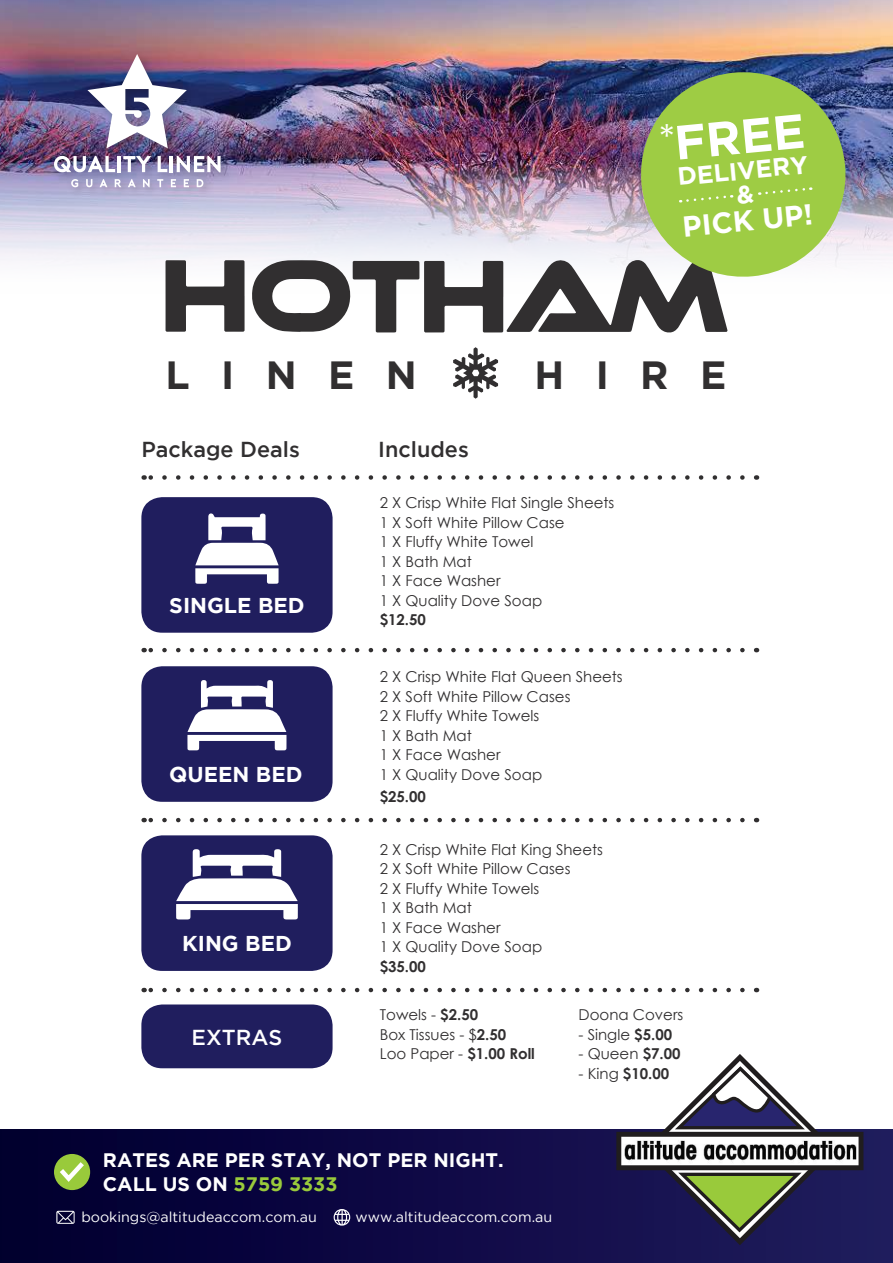
<style>
.page{position:relative;width:893px;height:1263px;background:#fff}
.page>*{position:absolute;margin:0;border:0;box-sizing:border-box;transform-origin:0 0}
.t1{font:700 48px "Gotham";color:#fff}
.t2{font:700 39.3px "Gotham";letter-spacing:.8em;color:#312f30}
.t3{font:36.6px "Century Gothic";color:#fff}
.t4{font:700 28.95px "Gotham";color:#fff}
.t5{font:700 24.75px "Gotham";color:#fff}
.t6{font:500 21.6px "Gotham";color:#312f30}
.t7{font:500 21.6px "Gotham";color:#fff}
.t8{font:700 21.45px "Gotham";color:#fff}
.t9{font:700 19.5px/23.4px "Gotham";color:#fff}
.t10{font:15px/19.5px "Century Gothic";color:#312f30}
.t11{font:700 15px "Century Gothic";color:#312f30}
.t12{font:14.25px "Gotham";color:#fff}
.s1{font-weight:700}
.s2{font-weight:400}
.s3{color:#99ca3b}
</style>
<div class="page">
<img style="left:0;top:0;width:893px;height:164px">
<svg style="left:0;top:164px;width:893px;height:344px"></svg>
<div style="left:0;top:1130px;width:893px;height:133px;background:linear-gradient(to right,#00002f,#201c5e)"></div>
<svg style="left:56px;top:1211px;width:19px;height:13px"></svg>
<svg style="left:333px;top:1209px;width:17px;height:17px"></svg>
<svg style="left:166px;top:260px;width:79px;height:72px"></svg>
<svg style="left:252px;top:258px;width:476px;height:75px"></svg>
<svg style="left:453px;top:347px;width:45px;height:52px"></svg>
<div style="left:141px;top:1004px;width:192px;height:64px;background:#201e5e;border-radius:21px"></div>
<svg style="left:636px;top:67px;width:214px;height:215px;background:#97b964"></svg>
<svg style="left:144px;top:648px;width:598px;height:4px"></svg>
<svg style="left:144px;top:475px;width:598px;height:5px"></svg>
<svg style="left:144px;top:818px;width:598px;height:4px"></svg>
<svg style="left:144px;top:988px;width:598px;height:4px"></svg>
<div style="left:141px;top:497px;width:192px;height:136px;background:#201e5e;border-radius:21px"></div>
<svg style="left:195px;top:513px;width:84px;height:71px"></svg>
<div style="left:141px;top:666px;width:192px;height:136px;background:#201e5e;border-radius:21px"></div>
<svg style="left:187px;top:680px;width:99px;height:70px"></svg>
<div style="left:141px;top:835px;width:192px;height:136px;background:#201e5e;border-radius:21px"></div>
<svg style="left:176px;top:849px;width:122px;height:70px"></svg>
<svg style="left:616px;top:1054px;width:247px;height:191px"></svg>
<img style="left:623px;top:1138px;width:234px;height:25px">
<div style="left:49px;top:50px;width:183px;height:148px;background:#231f20;opacity:.3"></div>
<img style="left:87px;top:54px;width:100px;height:94px">
<svg style="left:54px;top:156px;width:61px;height:16px"></svg>
<hr style="left:118px;top:156px;width:3px;height:16px;background:#fff">
<svg style="left:123px;top:156px;width:28px;height:16px"></svg>
<svg style="left:158px;top:156px;width:9px;height:16px"></svg>
<hr style="left:170px;top:156px;width:3px;height:16px;background:#fff">
<svg style="left:177px;top:156px;width:44px;height:16px"></svg>
<svg style="left:71px;top:179px;width:7px;height:8px"></svg>
<svg style="left:86px;top:179px;width:6px;height:8px"></svg>
<svg style="left:100px;top:179px;width:7px;height:8px"></svg>
<svg style="left:115px;top:179px;width:6px;height:8px"></svg>
<svg style="left:128px;top:179px;width:8px;height:8px"></svg>
<svg style="left:143px;top:179px;width:7px;height:8px"></svg>
<svg style="left:157px;top:179px;width:6px;height:8px"></svg>
<svg style="left:171px;top:179px;width:5px;height:8px"></svg>
<svg style="left:184px;top:179px;width:5px;height:8px"></svg>
<svg style="left:197px;top:179px;width:6px;height:8px"></svg>
<div style="left:54px;top:1154px;width:36px;height:36px;background:#99ca3b;border-radius:50%"></div>
<svg style="left:55px;top:1157px;width:34px;height:28px"></svg>
<div style="left:680px;top:184px;width:131px;height:20px;background:#9ecc44"></div>
<h1 class="t1" style="left:672px;top:116px;width:132px;rotate:-6deg">FREE</h1>
<h3 class="t5" style="left:676px;top:163px;width:132px;rotate:-6deg">DELIVERY</h3>
<h3 class="t4" style="left:681px;top:210px;width:132px;rotate:-6deg">PICK UP!</h3>
<h3 class="t3" style="left:659px;top:113px;width:17px">*</h3>
<h2 class="t2" style="left:166px;top:352px;width:253px">LINEN</h2>
<h2 class="t2" style="left:534px;top:352px;width:193px">HIRE</h2>
<h3 class="t6" style="left:141px;top:437px;width:160px">Package Deals</h3>
<h3 class="t8" style="left:169px;top:593px;width:137px">SINGLE BED</h3>
<h3 class="t8" style="left:169px;top:762px;width:135px">QUEEN BED</h3>
<h3 class="t8" style="left:182px;top:931px;width:111px">KING BED</h3>
<h3 class="t7" style="left:192px;top:1025px;width:92px">EXTRAS</h3>
<h3 class="t6" style="left:378px;top:437px;width:92px">Includes</h3>
<p class="t10" style="left:380px;top:493px;width:236px">2 X Crisp White Flat Single Sheets<br>1 X Soft White Pillow Case<br>1 X Fluffy White Towel<br>1 X Bath Mat<br>1 X Face Washer<br>1 X Quality Dove Soap</p>
<p class="t11" style="left:380px;top:609px;width:48px">$12.50</p>
<p class="t10" style="left:380px;top:667px;width:244px">2 X Crisp White Flat Queen Sheets<br>2 X Soft White Pillow Cases<br>2 X Fluffy White Towels<br>1 X Bath Mat<br>1 X Face Washer<br>1 X Quality Dove Soap</p>
<p class="t11" style="left:380px;top:785px;width:48px">$25.00</p>
<p class="t10" style="left:380px;top:839px;width:225px">2 X Crisp White Flat King Sheets<br>2 X Soft White Pillow Cases<br>2 X Fluffy White Towels<br>1 X Bath Mat<br>1 X Face Washer<br>1 X Quality Dove Soap</p>
<p class="t11" style="left:380px;top:955px;width:48px">$35.00</p>
<p class="t10" style="left:380px;top:1005px;width:157px">Towels - <span class="s1">$2.50<br></span>Box Tissues - $<span class="s1">2.50<br></span>Loo Paper - <span class="s1">$1.00 Roll</span></p>
<p class="t10" style="left:579px;top:1005px;width:106px">Doona Covers</p>
<p class="t10" style="left:579px;top:1024px;width:95px">- Single <span class="s1">$5.00</span></p>
<p class="t10" style="left:579px;top:1044px;width:103px">- Queen <span class="s1">$7.00</span></p>
<p class="t11" style="left:579px;top:1062px;width:92px"><span class="s2">- King</span> $10.00</p>
<h3 class="t9" style="left:103px;top:1148px;width:402px">RATES ARE PER STAY, NOT PER NIGHT.<br>CALL US ON <span class="s3">5759 3333</span></h3>
<p class="t12" style="left:81px;top:1209px;width:237px">bookings@altitudeaccom.com.au</p>
<p class="t12" style="left:356px;top:1209px;width:198px">www.altitudeaccom.com.au</p>
</div>
